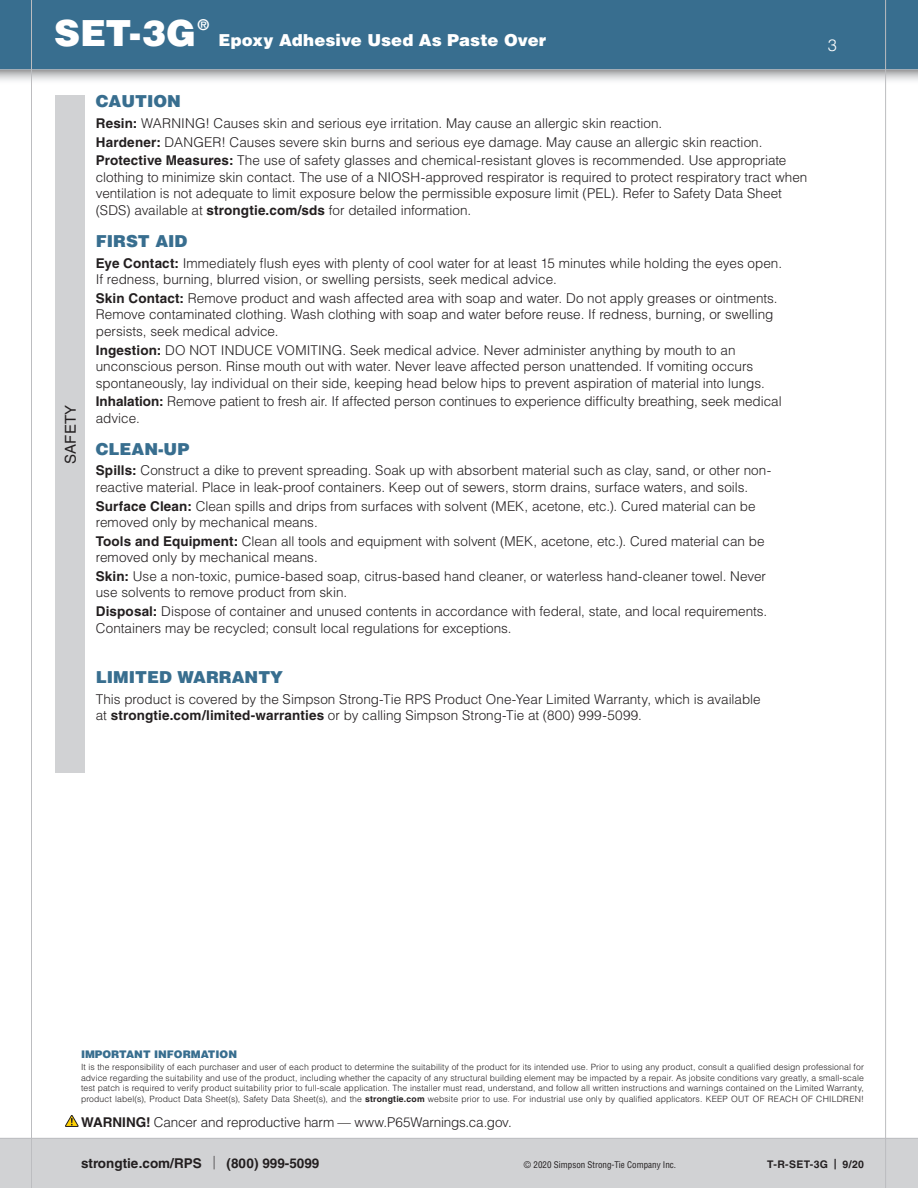
<style>
.page{position:relative;width:918px;height:1188px;background:#fff}
.page>*{position:absolute;margin:0;border:0;box-sizing:border-box;transform-origin:0 0}
.PRODUCT_NAME_sub_pag{font:900 36px "Helvetica LT Std";color:#fff}
.t1{font:900 16.5px "Helvetica LT Std";color:#386e8f}
.PRODUCT_NAME_sub_pag-2{font:900 16.5px "Helvetica LT Std";letter-spacing:.005em;color:#fff}
.t2{font:300 16.5px "Helvetica LT Std";color:#fff}
.t3{font:15px "Helvetica LT Std";letter-spacing:.01em;color:#231f20}
.PRODUCT_NAME_sub_pag-3{font:900 14.85px "Helvetica LT Std";color:#fff}
.text{font:300 13.5px/16.5px "Helvetica LT Std";color:#231f20}
.t4{font:700 13.5px "Helvetica LT Std";color:#231f20}
.t5{font:900 10.5px "Helvetica LT Std";color:#386e8f}
.WARNING{font:700 10.5px "Helvetica LT Std";letter-spacing:.025em;color:#231f20}
.Copyright_Text{font:condensed 9px "Helvetica LT Std";color:#231f20}
.text-2{font:300 8.7px/10.5px "Helvetica LT Std";letter-spacing:.02em;color:#231f20;text-align:justify}
.s1{font-weight:700}
.s2{font-weight:300}
</style>
<div class="page">
<svg style="left:0;top:70px;width:918px;height:13px"></svg>
<div style="left:0;top:1138px;width:918px;height:50px;background:#d1d2d4"></div>
<hr style="left:0;top:1138px;width:918px;height:1px;background:#bcbdc0">
<div style="left:0;top:0;width:918px;height:70px;background:#386e8f"></div>
<hr style="left:0;top:69px;width:918px;height:1px;background:#bcbdc0">
<hr style="left:31px;top:0;width:1px;height:1188px;background:#bcbdc0">
<hr style="left:885px;top:0;width:1px;height:1188px;background:#bcbdc0">
<div style="left:56px;top:95px;width:29px;height:678px;background:#d1d2d4"></div>
<svg style="left:65px;top:1115px;width:13px;height:12px"></svg>
<p class="PRODUCT_NAME_sub_pag" style="left:54px;top:10px;width:144px">SET-3G</p>
<p class="PRODUCT_NAME_sub_pag-3" style="left:198px;top:15px;width:13px">®</p>
<p class="PRODUCT_NAME_sub_pag-2" style="left:219px;top:30px;width:329px">Epoxy Adhesive Used As Paste Over</p>
<p class="t3" style="left:62px;top:464px;width:60px;rotate:-90deg">SAFETY</p>
<p class="t1" style="left:96px;top:90px;width:87px">CAUTION</p>
<p class="text" style="left:96px;top:115px;width:568px"><span class="s1">Resin:</span> WARNING! Causes skin and serious eye irritation. May cause an allergic skin reaction.</p>
<p class="text" style="left:96px;top:133px;width:668px"><span class="s1">Hardener:</span> DANGER! Causes severe skin burns and serious eye damage. May cause an allergic skin reaction.</p>
<p class="text" style="left:96px;top:152px;width:713px"><span class="s1">Protective Measures:</span> The use of safety glasses and chemical-resistant gloves is recommended. Use appropriate clothing to minimize skin contact. The use of a NIOSH-approved respirator is required to protect respiratory tract when ventilation is not adequate to limit exposure below the permissible exposure limit (PEL). Refer to Safety Data Sheet (SDS) available at <span class="s1">strongtie.com/sds</span> for detailed information.</p>
<p class="t1" style="left:96px;top:230px;width:93px">FIRST AID</p>
<p class="text" style="left:96px;top:255px;width:688px"><span class="s1">Eye Contact:</span> Immediately flush eyes with plenty of cool water for at least 15 minutes while holding the eyes open.<br>If redness, burning, blurred vision, or swelling persists, seek medical advice.</p>
<p class="text" style="left:96px;top:290px;width:683px"><span class="s1">Skin Contact:</span> Remove product and wash affected area with soap and water. Do not apply greases or ointments.<br>Remove contaminated clothing. Wash clothing with soap and water before reuse. If redness, burning, or swelling persists, seek medical advice.</p>
<p class="text" style="left:96px;top:341px;width:671px"><span class="s1">Ingestion:</span> DO NOT INDUCE VOMITING. Seek medical advice. Never administer anything by mouth to an unconscious person. Rinse mouth out with water. Never leave affected person unattended. If vomiting occurs spontaneously, lay individual on their side, keeping head below hips to prevent aspiration of material into lungs.</p>
<p class="text" style="left:96px;top:393px;width:688px"><span class="s1">Inhalation:</span> Remove patient to fresh air. If affected person continues to experience difficulty breathing, seek medical advice.</p>
<p class="t1" style="left:96px;top:438px;width:95px">CLEAN-UP</p>
<p class="text" style="left:96px;top:462px;width:677px"><span class="s1">Spills:</span> Construct a dike to prevent spreading. Soak up with absorbent material such as clay, sand, or other non&shy;reactive material. Place in leak-proof containers. Keep out of sewers, storm drains, surface waters, and soils.</p>
<p class="text" style="left:96px;top:497px;width:661px"><span class="s1">Surface Clean:</span> Clean spills and drips from surfaces with solvent (MEK, acetone, etc.). Cured material can be removed only by mechanical means.</p>
<p class="text" style="left:96px;top:533px;width:670px"><span class="s1">Tools and Equipment:</span> Clean all tools and equipment with solvent (MEK, acetone, etc.). Cured material can be removed only by mechanical means.</p>
<p class="text" style="left:96px;top:568px;width:672px"><span class="s1">Skin:</span> Use a non-toxic, pumice-based soap, citrus-based hand cleaner, or waterless hand-cleaner towel. Never use solvents to remove product from skin.</p>
<p class="text" style="left:96px;top:603px;width:673px"><span class="s1">Disposal:</span> Dispose of container and unused contents in accordance with federal, state, and local requirements.<br>Containers may be recycled; consult local regulations for exceptions.</p>
<p class="t1" style="left:96px;top:666px;width:189px">LIMITED WARRANTY</p>
<p class="text" style="left:96px;top:691px;width:666px">This product is covered by the Simpson Strong-Tie RPS Product One-Year Limited Warranty, which is available at <span class="s1">strongtie.com/limited-warranties</span> or by calling Simpson Strong-Tie at (800) 999-5099.</p>
<p class="t2" style="left:828px;top:35px;width:11px">3</p>
<p class="t5" style="left:81px;top:1047px;width:158px">IMPORTANT INFORMATION</p>
<p class="text-2" style="left:81px;top:1062px;width:785px">It is the responsibility of each purchaser and user of each product to determine the suitability of the product for its intended use. Prior to using any product, consult a qualified design professional for advice regarding the suitability and use of the product, including whether the capacity of any structural building element may be impacted by a repair. As jobsite conditions vary greatly, a small-scale test patch is required to verify product suitability prior to full-scale application. The installer must read, understand, and follow all written instructions and warnings contained on the Limited Warranty, product label(s), Product Data Sheet(s), Safety Data Sheet(s), and the <span class="s1">strongtie.com</span> website prior to use. For industrial use only by qualified applicators. KEEP OUT OF REACH OF CHILDREN!</p>
<p class="text" style="left:81px;top:1113px;width:432px"><span class="s1">WARNING!</span> Cancer and reproductive harm — www.P65Warnings.ca.gov.</p>
<p class="Copyright_Text" style="left:524px;top:1159px;width:154px">© 2020 Simpson Strong-Tie Company Inc.</p>
<p class="t4" style="left:81px;top:1155px;width:240px">strongtie.com/RPS <span class="s2">|</span> (800) 999-5099</p>
<p class="WARNING" style="left:767px;top:1158px;width:98px">T-R-SET-3G | 9/20</p>
</div>
